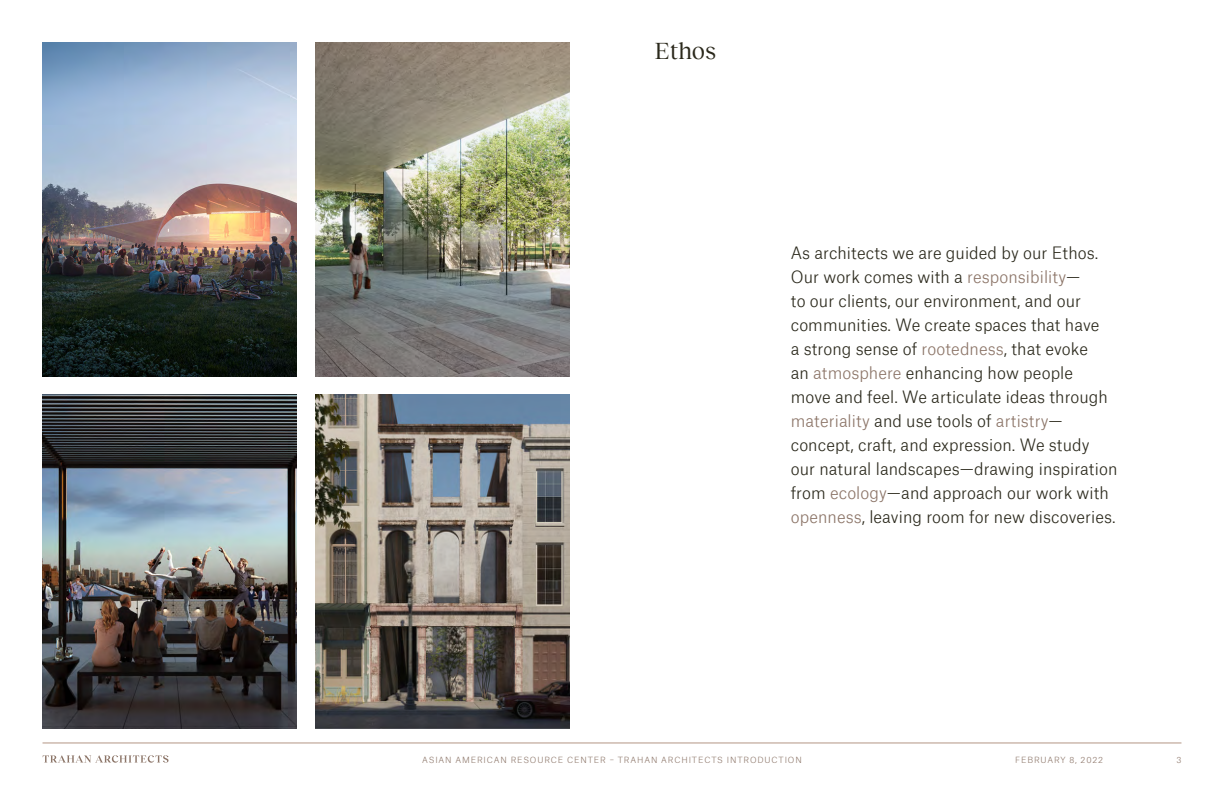
<style>
.page{position:relative;width:1224px;height:792px;background:#fff}
.page>*{position:absolute;margin:0;border:0;box-sizing:border-box;transform-origin:0 0}
.Heading{font:24px "Reckless Neue";color:#2a281b}
.Body-L{font:300 16px/24px "Atlas Grotesk TT";letter-spacing:.005em;color:#2a281b}
.t1{font:300 8px "Atlas Grotesk TT";letter-spacing:.11em;color:#8c7568}
.s1{color:#8c7568}
</style>
<div class="page">
<hr style="left:43px;top:743px;width:1138px;height:1px;background:#b39585">
<svg style="left:43px;top:755px;width:126px;height:8px"></svg>
<img style="left:43px;top:394px;width:254px;height:334px">
<img style="left:315px;top:43px;width:254px;height:333px">
<img style="left:315px;top:394px;width:254px;height:334px">
<img style="left:43px;top:43px;width:254px;height:333px">
<p class="Heading" style="left:655px;top:34px;width:63px">Ethos</p>
<p class="Body-L" style="left:791px;top:239px;width:328px">As architects we are guided by our Ethos.<br>Our work comes with a <span class="s1">responsibility</span>—<br>to our clients, our environment, and our communities. We create spaces that have<br>a strong sense of <span class="s1">rootedness</span>, that evoke<br>an <span class="s1">atmosphere</span> enhancing how people<br>move and feel. We articulate ideas through <span class="s1">materiality</span> and use tools of <span class="s1">artistry</span>— concept, craft, and expression. We study our natural landscapes—drawing inspiration from <span class="s1">ecology</span>—and approach our work with <span class="s1">openness</span>, leaving room for new discoveries.</p>
<p class="t1" style="left:422px;top:753px;width:200px">Asian American Resource Center – TR</p>
<p class="t1" style="left:630px;top:753px;width:65px">AHAN ARC HITECTS</p>
<p class="t1" style="left:727px;top:753px;width:4px">INTRO</p>
<p class="t1" style="left:757px;top:753px;width:15px">DUCTION</p>
<p class="t1" style="left:1015px;top:753px;width:89px">FEBRUARY 8, 2022</p>
<p class="t1" style="left:1176px;top:753px;width:6px">3</p>
</div>
